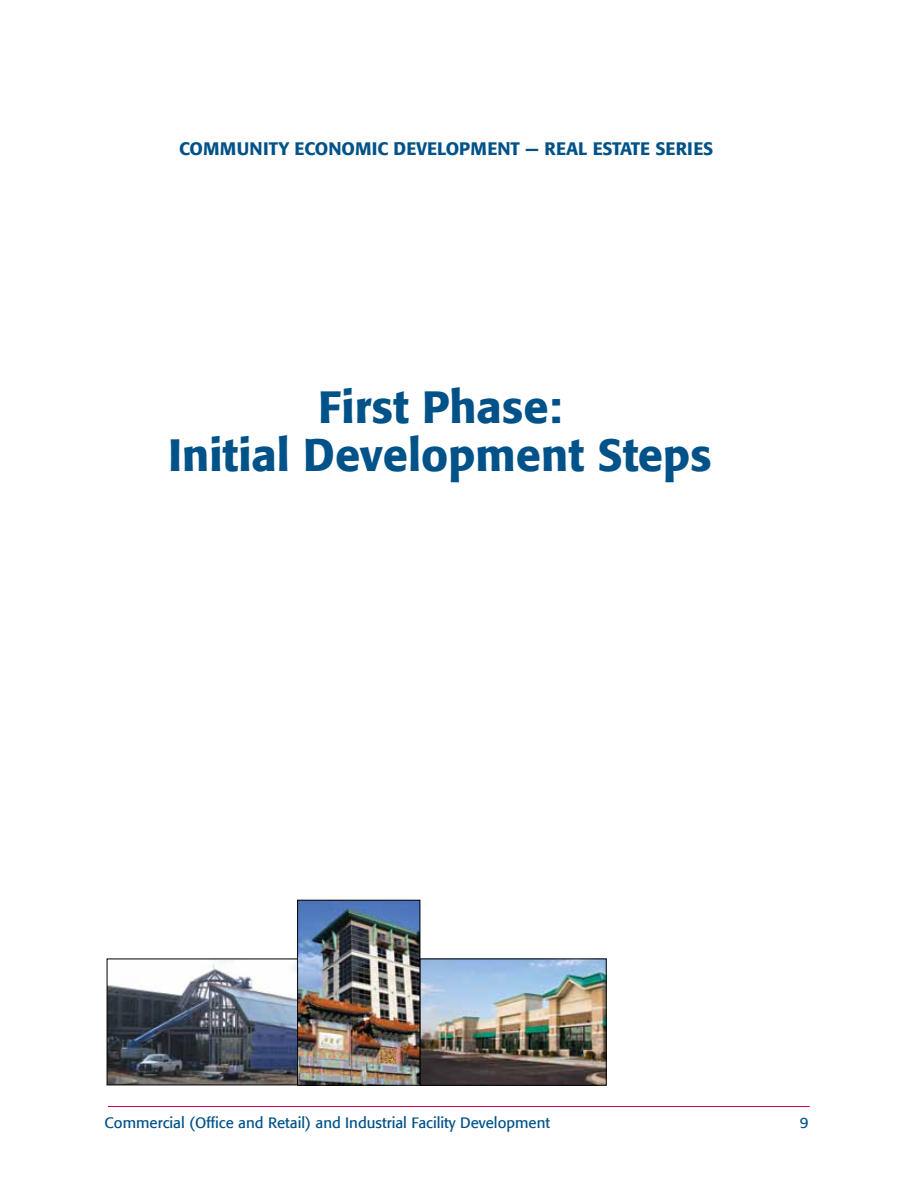
<style>
.page{position:relative;width:918px;height:1188px;background:#fff}
.page>*{position:absolute;margin:0;border:0;box-sizing:border-box;transform-origin:0 0}
.t1{font:500 45px/48px "Formata";color:#005288;text-align:center}
.t2{font:500 18px "Formata";color:#005288}
.t3{font:15px "Formata";color:#005288}
</style>
<div class="page">
<hr style="left:108px;top:1106px;width:702px;height:1px;background:#c60651">
<img style="left:422px;top:961px;width:182px;height:122px">
<div style="left:420px;top:959px;width:186px;height:126px;border:1px solid #000"></div>
<img style="left:109px;top:961px;width:188px;height:122px">
<div style="left:107px;top:959px;width:195px;height:126px;border:1px solid #000"></div>
<img style="left:299px;top:902px;width:119px;height:181px">
<div style="left:297px;top:900px;width:123px;height:185px;border:1px solid #000"></div>
<p class="t2" style="left:179px;top:137px;width:536px">COMMUNITY ECONOMIC DEVELOPMENT — REAL ESTATE SERIES</p>
<h1 class="t1" style="left:168px;top:383px;width:545px">First Phase:<br>Initial Development Steps</h1>
<p class="t3" style="left:105px;top:1114px;width:447px">Commercial (Office and Retail) and Industrial Facility Development</p>
<p class="t3" style="left:800px;top:1114px;width:10px">9</p>
</div>
